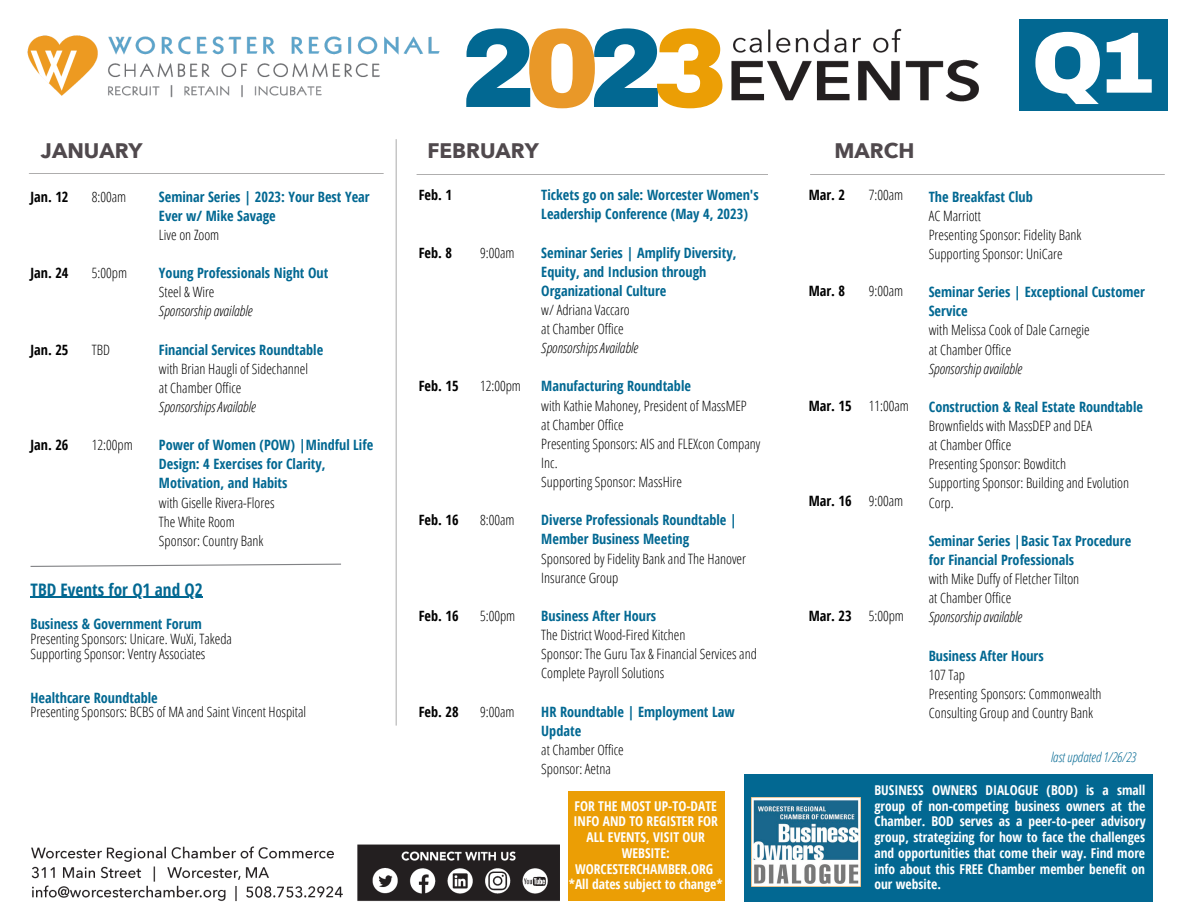
<style>
.page{position:relative;width:1188px;height:918px;background:#fff}
.page>*{position:absolute;margin:0;border:0;box-sizing:border-box;transform-origin:0 0}
.t1{font:900 112.2px "Archivo";color:#026892}
.t2{font:900 86.85px "Archivo";color:#fff}
.t3{font:700 21px "Avenir Next LT Pro";color:#50494d}
.t4{font:700 17.25px "Open Sans Condensed";color:#026892}
.t5{font:300 14.25px/19.2px "Open Sans Condensed";color:#000}
.t6{font:700 14.25px/19.2px "Open Sans Condensed";color:#026892}
.t7{font:italic 300 14.25px "Open Sans Condensed";color:#000}
.t8{font:700 14.25px "Open Sans Condensed";color:#000}
.t9{font:700 13.5px/15.8px "Open Sans Condensed";color:#fff;text-align:center}
.t10{font:italic 300 13.5px "Open Sans Condensed";color:#026892}
.s1{color:#e99828}
.s2{color:#eb9e05}
</style>
<div class="page">
<img style="left:27px;top:28px;width:1138px;height:874px">
<div style="left:1019px;top:19px;width:149px;height:92px;background:#026892"></div>
<div style="left:768px;top:131px;width:41px;height:599px;background:#fff"></div>
<div style="left:744px;top:774px;width:408px;height:127px;background:#026892"></div>
<img style="left:751px;top:798px;width:109px;height:89px">
<div style="left:341px;top:741px;width:221px;height:101px;background:#fff"></div>
<div style="left:568px;top:785px;width:156px;height:116px;background:#eb9e05"></div>
<div style="left:14px;top:741px;width:372px;height:101px;background:#fff"></div>
<div style="left:568px;top:741px;width:156px;height:50px;background:#fff"></div>
<hr style="left:31px;top:597px;width:172px;height:1px;background:#026892">
<svg style="left:29px;top:563px;width:313px;height:5px"></svg>
<h1 class="t1" style="left:461px;top:8px;width:268px">2<span class="s1">0</span>2<span class="s2">3</span></h1>
<h3 class="t3" style="left:41px;top:137px;width:103px">JANUARY</h3>
<h3 class="t3" style="left:834px;top:137px;width:81px">MARCH</h3>
<h3 class="t3" style="left:427px;top:137px;width:113px">FEBRUARY</h3>
<h2 class="t2" style="left:1032px;top:16px;width:125px">Q1</h2>
<p class="t8" style="left:31px;top:186px;width:39px">Jan. 12</p>
<p class="t5" style="left:92px;top:186px;width:36px">8:00am</p>
<p class="t8" style="left:31px;top:263px;width:39px">Jan. 24</p>
<p class="t5" style="left:92px;top:263px;width:37px">5:00pm</p>
<p class="t8" style="left:31px;top:339px;width:39px">Jan. 25</p>
<p class="t5" style="left:92px;top:339px;width:20px">TBD</p>
<p class="t8" style="left:31px;top:435px;width:39px">Jan. 26</p>
<p class="t5" style="left:92px;top:435px;width:42px">12:00pm</p>
<p class="t6" style="left:159px;top:186px;width:212px">Seminar Series | 2023: Your Best Year<br>Ever w/ Mike Savage</p>
<p class="t5" style="left:159px;top:225px;width:62px">Live on Zoom</p>
<p class="t6" style="left:159px;top:263px;width:171px">Young Professionals Night Out</p>
<p class="t5" style="left:159px;top:282px;width:57px">Steel &amp; Wire</p>
<p class="t7" style="left:159px;top:301px;width:95px">Sponsorship available</p>
<p class="t6" style="left:159px;top:339px;width:166px">Financial Services Roundtable</p>
<p class="t5" style="left:159px;top:359px;width:151px">with Brian Haugli of Sidechannel at Chamber Office</p>
<p class="t7" style="left:159px;top:397px;width:99px">Sponsorships Available</p>
<p class="t6" style="left:159px;top:435px;width:216px">Power of Women (POW) |Mindful Life<br>Design: 4 Exercises for Clarity,<br>Motivation, and Habits</p>
<p class="t5" style="left:159px;top:492px;width:117px">with Giselle Rivera-Flores<br>The White Room<br>Sponsor: Country Bank</p>
<p class="t4" style="left:31px;top:577px;width:174px">TBD Events for Q1 and Q2</p>
<p class="t6" style="left:31px;top:614px;width:173px">Business &amp; Government Forum</p>
<p class="t5" style="left:31px;top:631px;width:203px;line-height:14.7px">Presenting Sponsors: Unicare. WuXi, Takeda<br>Supporting Sponsor: Ventry Associates</p>
<p class="t6" style="left:31px;top:687px;width:129px">Healthcare Roundtable</p>
<p class="t5" style="left:31px;top:702px;width:277px">Presenting Sponsors: BCBS of MA and Saint Vincent Hospital</p>
<p class="t8" style="left:419px;top:185px;width:35px">Feb. 1</p>
<p class="t8" style="left:419px;top:242px;width:35px">Feb. 8</p>
<p class="t8" style="left:419px;top:376px;width:41px">Feb. 15</p>
<p class="t8" style="left:419px;top:510px;width:41px">Feb. 16</p>
<p class="t8" style="left:419px;top:606px;width:41px">Feb. 16</p>
<p class="t8" style="left:419px;top:701px;width:41px">Feb. 28</p>
<p class="t5" style="left:480px;top:242px;width:36px">9:00am</p>
<p class="t5" style="left:480px;top:376px;width:42px">12:00pm</p>
<p class="t5" style="left:480px;top:510px;width:36px">8:00am</p>
<p class="t5" style="left:480px;top:606px;width:37px">5:00pm</p>
<p class="t5" style="left:480px;top:701px;width:36px">9:00am</p>
<p class="t6" style="left:541px;top:185px;width:219px">Tickets go on sale: Worcester Women's<br>Leadership Conference (May 4, 2023)</p>
<p class="t6" style="left:541px;top:242px;width:197px">Seminar Series | Amplify Diversity,<br>Equity, and Inclusion through<br>Organizational Culture</p>
<p class="t5" style="left:541px;top:300px;width:90px">w/ Adriana Vaccaro at Chamber Office</p>
<p class="t7" style="left:541px;top:338px;width:99px">Sponsorships Available</p>
<p class="t6" style="left:541px;top:376px;width:151px">Manufacturing Roundtable</p>
<p class="t5" style="left:541px;top:395px;width:221px">with Kathie Mahoney, President of MassMEP<br>at Chamber Office<br>Presenting Sponsors: AIS and FLEXcon Company<br>Inc.<br>Supporting Sponsor: MassHire</p>
<p class="t6" style="left:541px;top:510px;width:197px">Diverse Professionals Roundtable |<br>Member Business Meeting</p>
<p class="t5" style="left:541px;top:548px;width:206px">Sponsored by Fidelity Bank and The Hanover<br>Insurance Group</p>
<p class="t6" style="left:541px;top:606px;width:116px">Business After Hours</p>
<p class="t5" style="left:541px;top:625px;width:217px">The District Wood-Fired Kitchen<br>Sponsor: The Guru Tax &amp; Financial Services and<br>Complete Payroll Solutions</p>
<p class="t6" style="left:541px;top:701px;width:195px">HR Roundtable | Employment Law<br>Update</p>
<p class="t5" style="left:541px;top:740px;width:84px">at Chamber Office<br>Sponsor: Aetna</p>
<p class="t10" style="left:1051px;top:748px;width:87px">last updated 1/26/23</p>
<p class="t8" style="left:809px;top:185px;width:38px">Mar. 2</p>
<p class="t5" style="left:869px;top:185px;width:36px">7:00am</p>
<p class="t6" style="left:929px;top:186px;width:105px">The Breakfast Club</p>
<p class="t5" style="left:929px;top:206px;width:154px">AC Marriott<br>Presenting Sponsor: Fidelity Bank<br>Supporting Sponsor: UniCare</p>
<p class="t6" style="left:929px;top:282px;width:218px">Seminar Series | Exceptional Customer<br>Service</p>
<p class="t5" style="left:929px;top:320px;width:162px">with Melissa Cook of Dale Carnegie at Chamber Office</p>
<p class="t7" style="left:929px;top:358px;width:95px">Sponsorship available</p>
<p class="t6" style="left:929px;top:397px;width:216px">Construction &amp; Real Estate Roundtable</p>
<p class="t5" style="left:929px;top:416px;width:202px">Brownfields with MassDEP and DEA<br>at Chamber Office<br>Presenting Sponsor: Bowditch<br>Supporting Sponsor: Building and Evolution<br>Corp.</p>
<p class="t6" style="left:929px;top:531px;width:204px">Seminar Series |Basic Tax Procedure for Financial Professionals</p>
<p class="t5" style="left:929px;top:569px;width:152px">with Mike Duffy of Fletcher Tilton at Chamber Office</p>
<p class="t7" style="left:929px;top:607px;width:95px">Sponsorship available</p>
<p class="t6" style="left:929px;top:645px;width:116px">Business After Hours</p>
<p class="t5" style="left:929px;top:665px;width:174px">107 Tap<br>Presenting Sponsors: Commonwealth<br>Consulting Group and Country Bank</p>
<p class="t5" style="left:869px;top:281px;width:36px">9:00am</p>
<p class="t8" style="left:809px;top:281px;width:38px">Mar. 8</p>
<p class="t5" style="left:869px;top:395px;width:42px">11:00am</p>
<p class="t8" style="left:809px;top:395px;width:45px">Mar. 15</p>
<p class="t5" style="left:869px;top:491px;width:36px">9:00am</p>
<p class="t8" style="left:809px;top:491px;width:45px">Mar. 16</p>
<p class="t8" style="left:809px;top:606px;width:45px">Mar. 23</p>
<p class="t5" style="left:869px;top:606px;width:37px">5:00pm</p>
<p class="t9" style="left:569px;top:797px;width:155px">FOR THE MOST UP-TO-DATE<br>INFO AND TO REGISTER FOR<br>ALL EVENTS, VISIT OUR<br>WEBSITE:<br>WORCESTERCHAMBER.ORG *All dates subject to change*</p>
<p class="t9" style="left:874px;top:782px;width:273px;text-align:justify">BUSINESS OWNERS DIALOGUE (BOD) is a small group of non-competing business owners at the Chamber. BOD serves as a peer-to-peer advisory group, strategizing for how to face the challenges and opportunities that come their way. Find more info about this FREE Chamber member benefit on our website.</p>
</div>
